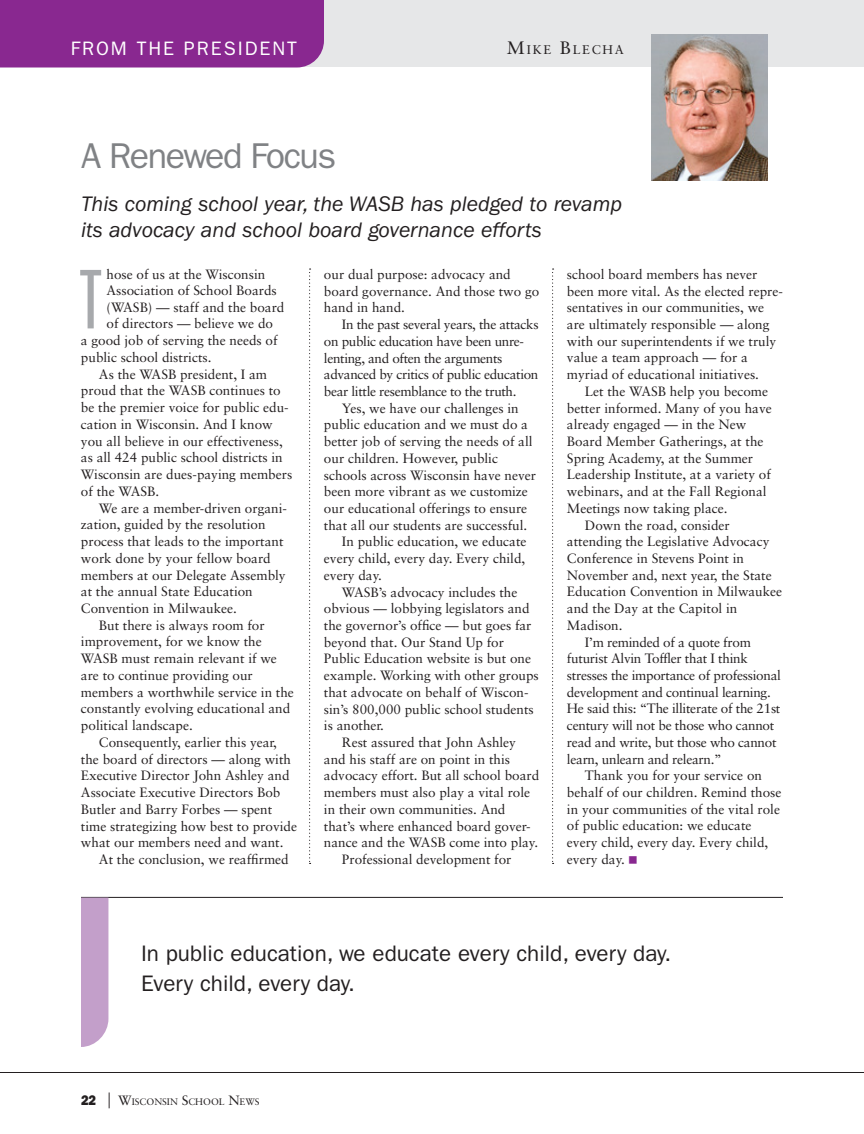
<style>
.page{position:relative;width:864px;height:1134px;background:#fff}
.page>*{position:absolute;margin:0;border:0;box-sizing:border-box;transform-origin:0 0}
.t1{font:87.75px "Franklin Gothic Book X Cmpr";color:#a7a9ac}
.t2{font:36px "Franklin Gothic";letter-spacing:-.04em;color:#808285}
.t3{font:22.5px/30px "Franklin Gothic";color:#231f20}
.t4{font:italic 21.75px/26.1px "Franklin Gothic";color:#231f20}
.t5{font:19.5px "Franklin Gothic";letter-spacing:.1em;color:#fff}
.t6{font:13.5px/16.6px "Sabon";color:#231f20}
.t7{font:13.5px "Sabon";letter-spacing:-.02em;color:#231f20}
.t8{font:13.5px/16.6px "Sabon";letter-spacing:-.025em;color:#231f20}
.t9{font:12.6px "Sabon";letter-spacing:.145em;color:#231f20}
.t10{font:9.45px "Sabon";color:#231f20}
.s1{font-size:18px}
.s2{font-family:"Universal Newswith Comm Pi";font-size:15px;color:#892890}
.s3{font-family:"Franklin Gothic";font-weight:800;font-size:14.1px}
.s4{font-size:20.25px}
.s5{font-size:13.5px}
</style>
<div class="page">
<div style="left:0;top:0;width:864px;height:68px;background:#e6e7e8"></div>
<img style="left:651px;top:34px;width:117px;height:147px">
<div style="left:0;top:0;width:324px;height:68px;background:#892890"></div>
<svg style="left:552px;top:268px;width:2px;height:596px"></svg>
<svg style="left:309px;top:268px;width:2px;height:596px"></svg>
<hr style="left:81px;top:897px;width:702px;height:1px;background:#231f20">
<div style="left:81px;top:898px;width:27px;height:149px;background:#c39fca"></div>
<hr style="left:0;top:1072px;width:864px;height:1px;background:#231f20">
<h3 class="t5" style="left:71px;top:37px;width:228px">FROM THE PRESIDENT</h3>
<p class="t9" style="left:507px;top:43px;width:118px"><span class="s1">M</span>IKE <span class="s1">B</span>LECHA</p>
<h2 class="t2" style="left:81px;top:135px;width:257px">A Renewed Focus</h2>
<h3 class="t4" style="left:81px;top:191px;width:543px">This coming school year, the WASB has pledged to revamp its advocacy and school board governance efforts</h3>
<h1 class="t1" style="left:81px;top:254px;width:21px">T</h1>
<p class="t6" style="left:107px;top:266px;width:160px">hose of us at the Wisconsin</p>
<p class="t6" style="left:107px;top:282px;width:172px">Association of School Boards</p>
<p class="t6" style="left:107px;top:299px;width:179px">(WASB) — staff and the board</p>
<p class="t6" style="left:107px;top:315px;width:168px">of directors — believe we do</p>
<p class="t6" style="left:81px;top:332px;width:198px">a good job of serving the needs of</p>
<p class="t6" style="left:81px;top:349px;width:132px">public school districts.</p>
<p class="t6" style="left:99px;top:365px;width:170px">As the WASB president, I am</p>
<p class="t6" style="left:81px;top:382px;width:201px">proud that the WASB continues to</p>
<p class="t6" style="left:81px;top:399px;width:209px">be the premier voice for public edu-</p>
<p class="t6" style="left:81px;top:416px;width:193px">cation in Wisconsin. And I know</p>
<p class="t6" style="left:81px;top:432px;width:203px">you all believe in our effectiveness,</p>
<p class="t6" style="left:81px;top:449px;width:203px">as all 424 public school districts in</p>
<p class="t6" style="left:81px;top:466px;width:213px">Wisconsin are dues-paying members</p>
<p class="t6" style="left:81px;top:483px;width:80px">of the WASB.</p>
<p class="t6" style="left:99px;top:499px;width:189px">We are a member-driven organi-</p>
<p class="t6" style="left:81px;top:516px;width:186px">zation, guided by the resolution</p>
<p class="t6" style="left:81px;top:533px;width:204px">process that leads to the important</p>
<p class="t6" style="left:81px;top:550px;width:191px">work done by your fellow board</p>
<p class="t6" style="left:81px;top:566px;width:206px">members at our Delegate Assembly</p>
<p class="t6" style="left:81px;top:583px;width:173px">at the annual State Education</p>
<p class="t6" style="left:81px;top:600px;width:158px">Convention in Milwaukee.</p>
<p class="t6" style="left:99px;top:617px;width:167px">But there is always room for</p>
<p class="t6" style="left:81px;top:633px;width:182px">improvement, for we know the</p>
<p class="t6" style="left:81px;top:650px;width:197px">WASB must remain relevant if we</p>
<p class="t6" style="left:81px;top:667px;width:173px">are to continue providing our</p>
<p class="t6" style="left:81px;top:684px;width:214px">members a worthwhile service in the</p>
<p class="t6" style="left:81px;top:700px;width:211px">constantly evolving educational and</p>
<p class="t6" style="left:81px;top:717px;width:113px">political landscape.</p>
<p class="t6" style="left:99px;top:734px;width:180px">Consequently, earlier this year,</p>
<p class="t6" style="left:81px;top:750px;width:212px">the board of directors — along with</p>
<p class="t6" style="left:81px;top:767px;width:210px">Executive Director John Ashley and</p>
<p class="t6" style="left:81px;top:784px;width:201px">Associate Executive Directors Bob</p>
<p class="t6" style="left:81px;top:801px;width:193px">Butler and Barry Forbes — spent</p>
<p class="t6" style="left:81px;top:817px;width:218px">time strategizing how best to provide</p>
<p class="t6" style="left:81px;top:834px;width:204px">what our members need and want.</p>
<p class="t6" style="left:99px;top:851px;width:191px">At the conclusion, we reaffirmed</p>
<p class="t6" style="left:324px;top:266px;width:217px">our dual purpose: advocacy and board governance. And those two go hand in hand.</p>
<p class="t8" style="left:324px;top:316px;width:216px;text-indent:18px">In the past several years, the attacks on public education have been unre&shy;lenting, and often the arguments advanced by critics of public education bear little resemblance to the truth.</p>
<p class="t6" style="left:342px;top:400px;width:178px">Yes, we have our challenges in</p>
<p class="t6" style="left:324px;top:416px;width:206px">public education and we must do a</p>
<p class="t6" style="left:324px;top:433px;width:210px">better job of serving the needs of all</p>
<p class="t6" style="left:324px;top:450px;width:176px">our children. However, public</p>
<p class="t6" style="left:324px;top:466px;width:214px">schools across Wisconsin have never</p>
<p class="t6" style="left:324px;top:483px;width:205px">been more vibrant as we customize</p>
<p class="t6" style="left:324px;top:500px;width:205px">our educational offerings to ensure</p>
<p class="t6" style="left:324px;top:517px;width:205px">that all our students are successful.</p>
<p class="t6" style="left:342px;top:533px;width:186px">In public education, we educate</p>
<p class="t6" style="left:324px;top:550px;width:203px">every child, every day. Every child,</p>
<p class="t6" style="left:324px;top:567px;width:60px">every day.</p>
<p class="t6" style="left:342px;top:583px;width:177px">WASB’s advocacy includes the</p>
<p class="t6" style="left:324px;top:600px;width:207px">obvious — lobbying legislators and</p>
<p class="t6" style="left:324px;top:617px;width:209px">the governor’s office — but goes far</p>
<p class="t6" style="left:324px;top:634px;width:182px">beyond that. Our Stand Up for</p>
<p class="t6" style="left:324px;top:650px;width:209px">Public Education website is but one</p>
<p class="t6" style="left:324px;top:667px;width:216px">example. Working with other groups</p>
<p class="t6" style="left:324px;top:684px;width:206px">that advocate on behalf of Wiscon-</p>
<p class="t6" style="left:324px;top:700px;width:211px">sin’s 800,000 public school students</p>
<p class="t6" style="left:324px;top:717px;width:62px">is another.</p>
<p class="t6" style="left:342px;top:734px;width:176px">Rest assured that John Ashley</p>
<p class="t6" style="left:324px;top:751px;width:188px">and his staff are on point in this</p>
<p class="t6" style="left:324px;top:767px;width:217px">advocacy effort. But all school board</p>
<p class="t6" style="left:324px;top:784px;width:208px">members must also play a vital role</p>
<p class="t6" style="left:324px;top:801px;width:183px">in their own communities. And</p>
<p class="t6" style="left:324px;top:817px;width:208px">that’s where enhanced board gover-</p>
<p class="t6" style="left:324px;top:834px;width:216px">nance and the WASB come into play.</p>
<p class="t6" style="left:342px;top:851px;width:171px">Professional development for</p>
<p class="t6" style="left:567px;top:266px;width:217px">school board members has never been more vital. As the elected repre&shy;sentatives in our communities, we are ultimately responsible — along with our superintendents if we truly value a team approach — for a myriad of educational initiatives.</p>
<p class="t6" style="left:585px;top:383px;width:185px">Let the WASB help you become</p>
<p class="t6" style="left:567px;top:399px;width:206px">better informed. Many of you have</p>
<p class="t6" style="left:567px;top:416px;width:181px">already engaged — in the New</p>
<p class="t6" style="left:567px;top:433px;width:198px">Board Member Gatherings, at the</p>
<p class="t6" style="left:567px;top:450px;width:188px">Spring Academy, at the Summer</p>
<p class="t6" style="left:567px;top:466px;width:205px">Leadership Institute, at a variety of</p>
<p class="t6" style="left:567px;top:483px;width:201px">webinars, and at the Fall Regional</p>
<p class="t6" style="left:567px;top:500px;width:162px">Meetings now taking place.</p>
<p class="t6" style="left:585px;top:516px;width:146px">Down the road, consider</p>
<p class="t6" style="left:567px;top:533px;width:204px">attending the Legislative Advocacy</p>
<p class="t6" style="left:567px;top:550px;width:179px">Conference in Stevens Point in</p>
<p class="t6" style="left:567px;top:567px;width:206px">November and, next year, the State</p>
<p class="t6" style="left:567px;top:583px;width:217px">Education Convention in Milwaukee</p>
<p class="t6" style="left:567px;top:600px;width:172px">and the Day at the Capitol in</p>
<p class="t6" style="left:567px;top:617px;width:57px">Madison.</p>
<p class="t7" style="left:585px;top:634px;width:167px">I’m reminded of a quote from</p>
<p class="t7" style="left:567px;top:651px;width:183px">futurist Alvin Toffler that I think</p>
<p class="t7" style="left:567px;top:667px;width:216px">stresses the importance of professional</p>
<p class="t7" style="left:567px;top:684px;width:205px">development and continual learning.</p>
<p class="t7" style="left:567px;top:701px;width:215px">He said this: “The illiterate of the 21st</p>
<p class="t7" style="left:567px;top:717px;width:209px">century will not be those who cannot</p>
<p class="t7" style="left:567px;top:734px;width:211px">read and write, but those who cannot</p>
<p class="t7" style="left:567px;top:751px;width:156px">learn, unlearn and relearn.”</p>
<p class="t6" style="left:585px;top:767px;width:179px">Thank you for your service on</p>
<p class="t6" style="left:567px;top:784px;width:216px">behalf of our children. Remind those</p>
<p class="t6" style="left:567px;top:801px;width:215px">in your communities of the vital role</p>
<p class="t6" style="left:567px;top:817px;width:186px">of public education: we educate</p>
<p class="t6" style="left:567px;top:834px;width:203px">every child, every day. Every child,</p>
<p class="t6" style="left:567px;top:851px;width:72px">every day. <span class="s2">n</span></p>
<h3 class="t3" style="left:141px;top:938px;width:532px">In public education, we educate every child, every day.<br>Every child, every day.</h3>
<p class="t10" style="left:81px;top:1097px;width:180px"><span class="s3">22</span> <span class="s4">|</span> <span class="s5">W</span>ISCONSIN <span class="s5">S</span>CHOOL <span class="s5">N</span>EWS</p>
</div>
